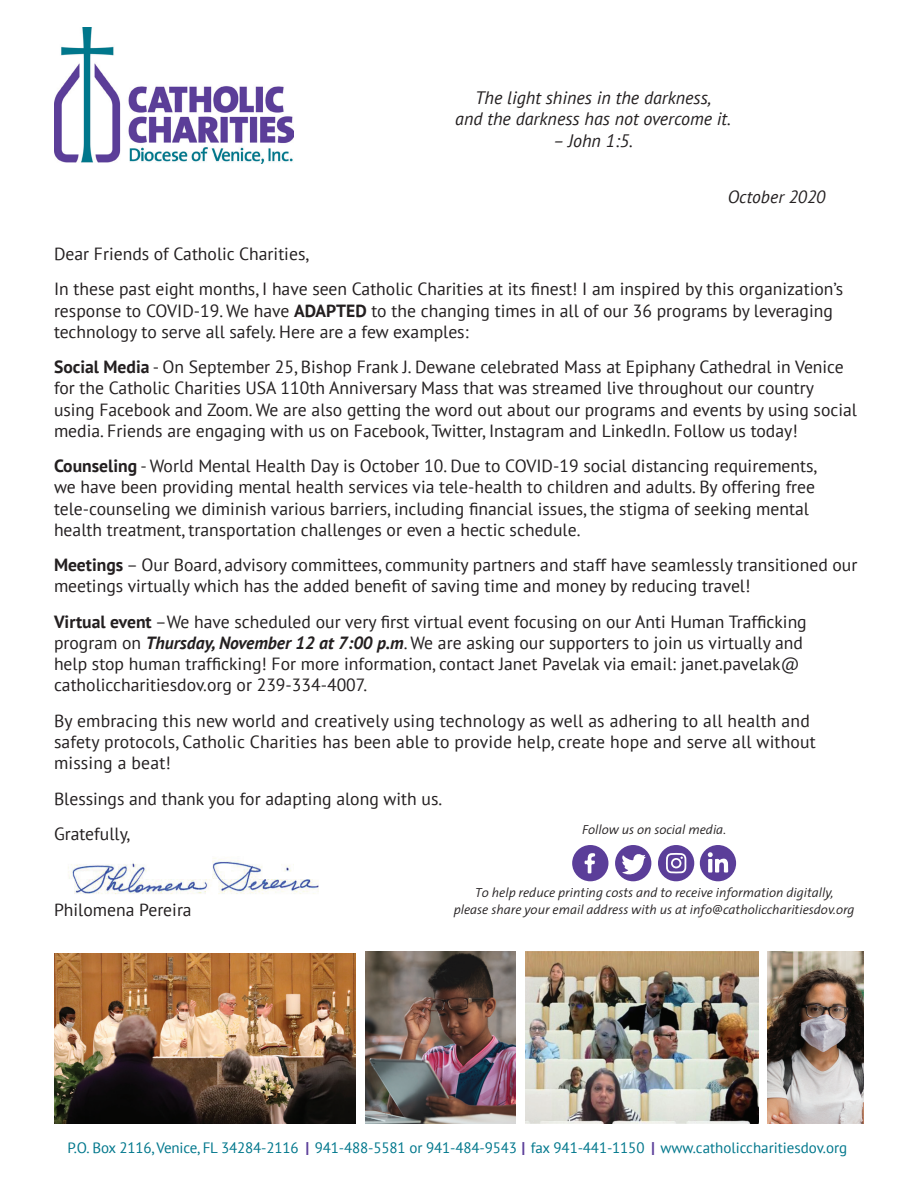
<style>
.page{position:relative;width:918px;height:1188px;background:#fff}
.page>*{position:absolute;margin:0;border:0;box-sizing:border-box;transform-origin:0 0}
.t1{font:italic 18px "PT Sans";color:#231f20}
.t2{font:17.7px/21.1px "PT Sans";color:#231f20}
.t3{font:italic 17.7px "PT Sans";color:#231f20}
.t4{font:15px "PT Sans";letter-spacing:-.01em;color:#00778c}
.t5{font:italic 300 13.2px "The Sans";color:#231f20}
.s1{font-weight:700}
.s2{font-weight:700;font-style:italic}
.s3{font-family:"Helvetica";font-size:18px;color:#5b3e99}
</style>
<div class="page">
<img style="left:54px;top:27px;width:239px;height:136px">
<img style="left:68px;top:858px;width:251px;height:36px">
<svg style="left:572px;top:845px;width:37px;height:36px"></svg>
<svg style="left:700px;top:845px;width:36px;height:36px"></svg>
<svg style="left:615px;top:845px;width:36px;height:36px"></svg>
<svg style="left:658px;top:845px;width:36px;height:36px"></svg>
<div style="left:673px;top:860px;width:7px;height:7px;background:#5b3e99;border-radius:50%"></div>
<img style="left:525px;top:952px;width:233px;height:172px">
<img style="left:365px;top:952px;width:150px;height:172px">
<img style="left:768px;top:952px;width:96px;height:172px">
<img style="left:55px;top:953px;width:300px;height:171px">
<p class="t1" style="left:475px;top:86px;width:238px">The light shines in the darkness,</p>
<p class="t1" style="left:455px;top:107px;width:277px">and the darkness has not overcome it.</p>
<p class="t1" style="left:553px;top:129px;width:81px">– John 1:5.</p>
<p class="t3" style="left:728px;top:186px;width:99px">October 2020</p>
<p class="t2" style="left:54px;top:243px;width:256px">Dear Friends of Catholic Charities,</p>
<p class="t2" style="left:54px;top:278px;width:791px">In these past eight months, I have seen Catholic Charities at its finest! I am inspired by this organization’s response to COVID-19. We have <span class="s1">ADAPTED</span> to the changing times in all of our 36 programs by leveraging technology to serve all safely. Here are a few examples:</p>
<p class="t2" style="left:54px;top:356px;width:805px"><span class="s1">Social Media</span> - On September 25, Bishop Frank J. Dewane celebrated Mass at Epiphany Cathedral in Venice for the Catholic Charities USA 110th Anniversary Mass that was streamed live throughout our country using Facebook and Zoom. We are also getting the word out about our programs and events by using social media. Friends are engaging with us on Facebook, Twitter, Instagram and LinkedIn. Follow us today!</p>
<p class="t2" style="left:54px;top:455px;width:765px"><span class="s1">Counseling</span> - World Mental Health Day is October 10. Due to COVID-19 social distancing requirements,</p>
<p class="t2" style="left:54px;top:476px;width:763px">we have been providing mental health services via tele-health to children and adults. By offering free</p>
<p class="t2" style="left:54px;top:497px;width:757px">tele-counseling we diminish various barriers, including financial issues, the stigma of seeking mental</p>
<p class="t2" style="left:54px;top:518px;width:528px">health treatment, transportation challenges or even a hectic schedule.</p>
<p class="t2" style="left:54px;top:554px;width:805px"><span class="s1">Meetings</span> – Our Board, advisory committees, community partners and staff have seamlessly transitioned our meetings virtually which has the added benefit of saving time and money by reducing travel!</p>
<p class="t2" style="left:54px;top:611px;width:754px"><span class="s1">Virtual event</span> –We have scheduled our very first virtual event focusing on our Anti Human Trafficking program on <span class="s2">Thursday, November 12 at 7:00 p.m</span>. We are asking our supporters to join us virtually and help stop human trafficking! For more information, contact Janet Pavelak via email: janet.pavelak@ catholiccharitiesdov.org or 239-334-4007.</p>
<p class="t2" style="left:54px;top:710px;width:757px">By embracing this new world and creatively using technology as well as adhering to all health and</p>
<p class="t2" style="left:54px;top:731px;width:763px">safety protocols, Catholic Charities has been able to provide help, create hope and serve all without</p>
<p class="t2" style="left:54px;top:752px;width:118px">missing a beat!</p>
<p class="t2" style="left:54px;top:788px;width:390px">Blessings and thank you for adapting along with us.</p>
<p class="t2" style="left:54px;top:823px;width:78px">Gratefully,</p>
<p class="t5" style="left:582px;top:819px;width:146px">Follow us on social media.</p>
<p class="t2" style="left:54px;top:898px;width:139px">Philomena Pereira</p>
<p class="t5" style="left:475px;top:882px;width:360px">To help reduce printing costs and to receive information digitally,</p>
<p class="t5" style="left:454px;top:898px;width:402px">please share your email address with us at info@catholiccharitiesdov.org</p>
<p class="t4" style="left:68px;top:1138px;width:781px">P.O. Box 2116, Venice, FL 34284-2116 <span class="s3">I</span> 941-488-5581 or 941-484-9543 <span class="s3">I</span> fax 941-441-1150 <span class="s3">I</span> www.catholiccharitiesdov.org</p>
</div>
